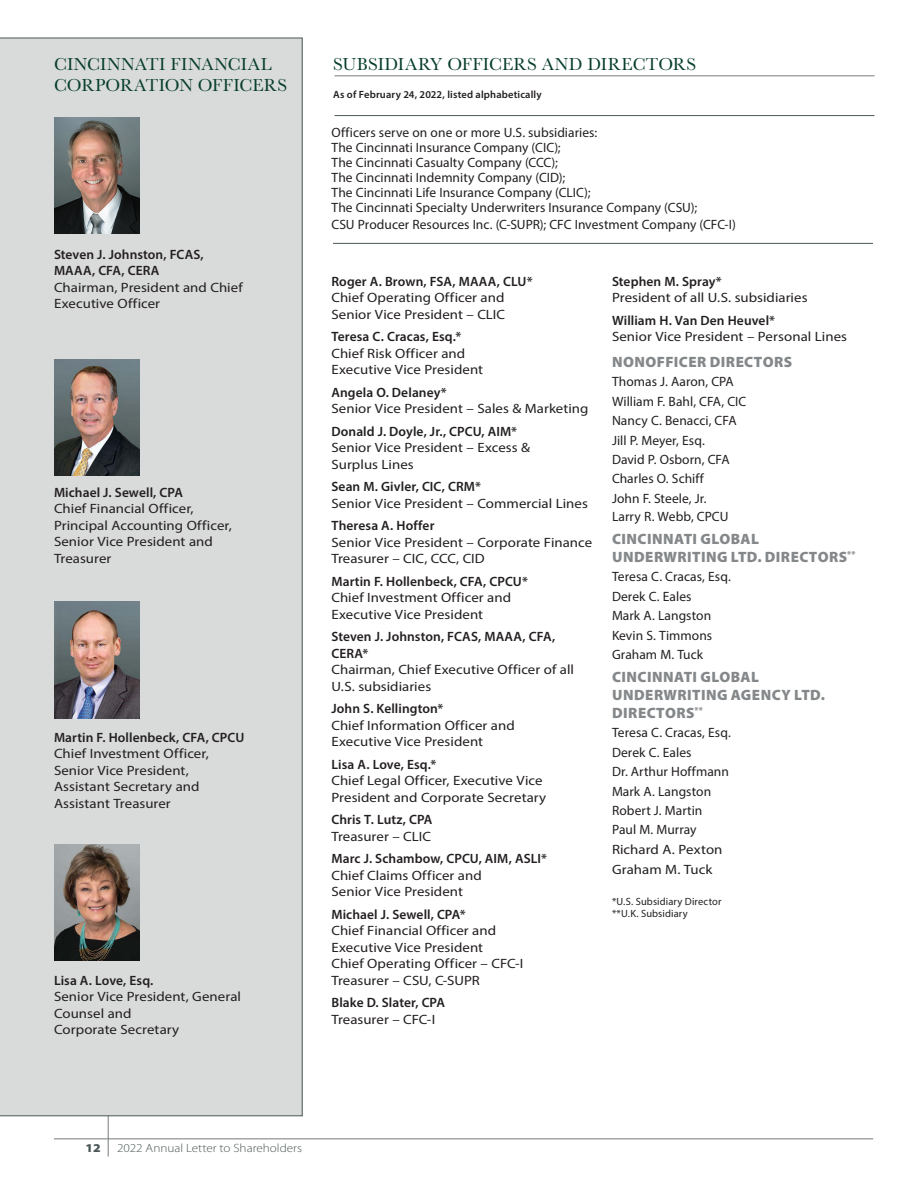
<style>
.page{position:relative;width:918px;height:1188px;background:#fff}
.page>*{position:absolute;margin:0;border:0;box-sizing:border-box;transform-origin:0 0}
.t1{font:18px/21px "Baskerville";letter-spacing:.01em;color:#073e2b}
.t2{font:900 15px/18px "Myriad Pro";letter-spacing:.03em;color:#85888a}
.t3{font:13.5px/16.5px "Myriad Pro";letter-spacing:.005em;color:#231f20;scale:1.1 1}
.t4{font:13.5px/19.5px "Myriad Pro";letter-spacing:.005em;color:#231f20}
.t5{font:600 13.5px/16.5px "Myriad Pro";letter-spacing:.005em;color:#231f20}
.t6{font:300 12px "Myriad Pro";color:#4c5858;scale:1.1 1}
.t7{font:900 12px "Myriad Pro";color:#4c5858;scale:1.1 1}
.t8{font:600 10.5px "Myriad Pro";letter-spacing:.015em;color:#231f20}
.t9{font:10.5px/12px "Myriad Pro";letter-spacing:.01em;color:#231f20}
</style>
<div class="page">
<hr style="left:54px;top:1139px;width:819px;height:1px;background:#767a7b">
<hr style="left:108px;top:1116px;width:1px;height:40px;background:#767a7b">
<div style="left:0;top:38px;width:302px;height:1078px;background:#d9dada"></div>
<hr style="left:334px;top:115px;width:540px;height:1px;background:#4c5858">
<hr style="left:333px;top:243px;width:540px;height:1px;background:#4c5858">
<img style="left:54px;top:602px;width:86px;height:116px">
<img style="left:54px;top:117px;width:86px;height:116px">
<img style="left:54px;top:359px;width:86px;height:117px">
<img style="left:54px;top:844px;width:86px;height:117px">
<hr style="left:334px;top:76px;width:540px;height:1px;background:#767a7b">
<h1 class="t1" style="left:54px;top:54px;width:235px">CINCINNATI FINANCIAL<br>CORPORATION OFFICERS</h1>
<p class="t5" style="left:54px;top:245px;width:151px">Steven J. Johnston, FCAS,<br>MAAA, CFA, CERA</p>
<p class="t3" style="left:54px;top:279px;width:173px">Chairman, President and Chief<br>Executive Officer</p>
<p class="t5" style="left:54px;top:484px;width:130px">Michael J. Sewell, CPA</p>
<p class="t3" style="left:54px;top:500px;width:163px">Chief Financial Officer,<br>Principal Accounting Officer,<br>Senior Vice President and<br>Treasurer</p>
<p class="t5" style="left:54px;top:728px;width:192px">Martin F. Hollenbeck, CFA, CPCU</p>
<p class="t3" style="left:54px;top:745px;width:142px">Chief Investment Officer,<br>Senior Vice President,<br>Assistant Secretary and<br>Assistant Treasurer</p>
<p class="t5" style="left:54px;top:971px;width:101px">Lisa A. Love, Esq.</p>
<p class="t3" style="left:54px;top:988px;width:172px">Senior Vice President, General<br>Counsel and<br>Corporate Secretary</p>
<h1 class="t1" style="left:333px;top:54px;width:365px">SUBSIDIARY OFFICERS AND DIRECTORS</h1>
<p class="t8" style="left:333px;top:87px;width:210px">As of February 24, 2022, listed alphabetically</p>
<p class="t4" style="left:332px;top:125px;width:367px;line-height:15px">Officers serve on one or more U.S. subsidiaries:<br>The Cincinnati Insurance Company (CIC);<br>The Cincinnati Casualty Company (CCC);<br>The Cincinnati Indemnity Company (CID);<br>The Cincinnati Life Insurance Company (CLIC);<br>The Cincinnati Specialty Underwriters Insurance Company (CSU);</p>
<p class="t4" style="left:332px;top:214px;width:406px">CSU Producer Resources Inc. (C-SUPR); CFC Investment Company (CFC-I)</p>
<p class="t5" style="left:332px;top:272px;width:203px">Roger A. Brown, FSA, MAAA, CLU*</p>
<p class="t3" style="left:332px;top:289px;width:159px">Chief Operating Officer and<br>Senior Vice President – CLIC</p>
<p class="t5" style="left:332px;top:328px;width:131px">Teresa C. Cracas, Esq.*</p>
<p class="t3" style="left:332px;top:345px;width:139px">Chief Risk Officer and<br>Executive Vice President</p>
<p class="t5" style="left:332px;top:383px;width:117px">Angela O. Delaney*</p>
<p class="t3" style="left:332px;top:400px;width:235px">Senior Vice President – Sales &amp; Marketing</p>
<p class="t5" style="left:332px;top:422px;width:187px">Donald J. Doyle, Jr., CPCU, AIM*</p>
<p class="t3" style="left:332px;top:439px;width:182px">Senior Vice President – Excess &amp;<br>Surplus Lines</p>
<p class="t5" style="left:332px;top:478px;width:151px">Sean M. Givler, CIC, CRM*</p>
<p class="t3" style="left:332px;top:495px;width:235px">Senior Vice President – Commercial Lines</p>
<p class="t5" style="left:332px;top:517px;width:105px">Theresa A. Hoffer</p>
<p class="t3" style="left:332px;top:534px;width:239px">Senior Vice President – Corporate Finance<br>Treasurer – CIC, CCC, CID</p>
<p class="t5" style="left:332px;top:572px;width:198px">Martin F. Hollenbeck, CFA, CPCU*</p>
<p class="t3" style="left:332px;top:589px;width:165px">Chief Investment Officer and<br>Executive Vice President</p>
<p class="t5" style="left:332px;top:628px;width:225px">Steven J. Johnston, FCAS, MAAA, CFA,<br>CERA*</p>
<p class="t3" style="left:332px;top:661px;width:222px">Chairman, Chief Executive Officer of all<br>U.S. subsidiaries</p>
<p class="t5" style="left:332px;top:700px;width:114px">John S. Kellington*</p>
<p class="t3" style="left:332px;top:717px;width:168px">Chief Information Officer and<br>Executive Vice President</p>
<p class="t5" style="left:332px;top:755px;width:106px">Lisa A. Love, Esq.*</p>
<p class="t3" style="left:332px;top:772px;width:197px">Chief Legal Officer, Executive Vice<br>President and Corporate Secretary</p>
<p class="t5" style="left:332px;top:811px;width:103px">Chris T. Lutz, CPA</p>
<p class="t3" style="left:332px;top:828px;width:92px">Treasurer – CLIC</p>
<p class="t5" style="left:332px;top:850px;width:217px">Marc J. Schambow, CPCU, AIM, ASLI*</p>
<p class="t3" style="left:331px;top:867px;width:138px">Chief Claims Officer and<br>Senior Vice President</p>
<p class="t5" style="left:332px;top:905px;width:136px">Michael J. Sewell, CPA*</p>
<p class="t3" style="left:332px;top:922px;width:176px">Chief Financial Officer and<br>Executive Vice President<br>Chief Operating Officer – CFC-I<br>Treasurer – CSU, C-SUPR</p>
<p class="t5" style="left:332px;top:994px;width:115px">Blake D. Slater, CPA</p>
<p class="t3" style="left:332px;top:1011px;width:96px">Treasurer – CFC-I</p>
<p class="t5" style="left:612px;top:272px;width:111px">Stephen M. Spray*</p>
<p class="t3" style="left:612px;top:289px;width:179px">President of all U.S. subsidiaries</p>
<p class="t5" style="left:612px;top:311px;width:165px">William H. Van Den Heuvel*</p>
<p class="t3" style="left:612px;top:328px;width:215px">Senior Vice President – Personal Lines</p>
<p class="t2" style="left:612px;top:352px;width:182px">NONOFFICER DIRECTORS</p>
<p class="t4" style="left:612px;top:372px;width:136px">Thomas J. Aaron, CPA<br>William F. Bahl, CFA, CIC<br>Nancy C. Benacci, CFA<br>Jill P. Meyer, Esq.<br>David P. Osborn, CFA<br>Charles O. Schiff<br>John F. Steele, Jr.</p>
<p class="t4" style="left:612px;top:506px;width:118px">Larry R. Webb, CPCU</p>
<p class="t2" style="left:612px;top:529px;width:245px">CINCINNATI GLOBAL<br>UNDERWRITING LTD. DIRECTORS<sup>**</sup></p>
<p class="t4" style="left:612px;top:567px;width:120px">Teresa C. Cracas, Esq.<br>Derek C. Eales<br>Mark A. Langston<br>Kevin S. Timmons<br>Graham M. Tuck</p>
<p class="t2" style="left:612px;top:667px;width:214px">CINCINNATI GLOBAL<br>UNDERWRITING AGENCY LTD.<br>DIRECTORS<sup>**</sup></p>
<p class="t4" style="left:612px;top:723px;width:120px">Teresa C. Cracas, Esq.<br>Derek C. Eales<br>Dr. Arthur Hoffmann<br>Mark A. Langston<br>Robert J. Martin<br>Paul M. Murray<br>Richard A. Pexton<br>Graham M. Tuck</p>
<p class="t9" style="left:612px;top:895px;width:111px">*U.S. Subsidiary Director **U.K. Subsidiary</p>
<p class="t7" style="left:86px;top:1140px;width:15px">12</p>
<p class="t6" style="left:117px;top:1141px;width:170px">2022 Annual Letter to Shareholders</p>
</div>
